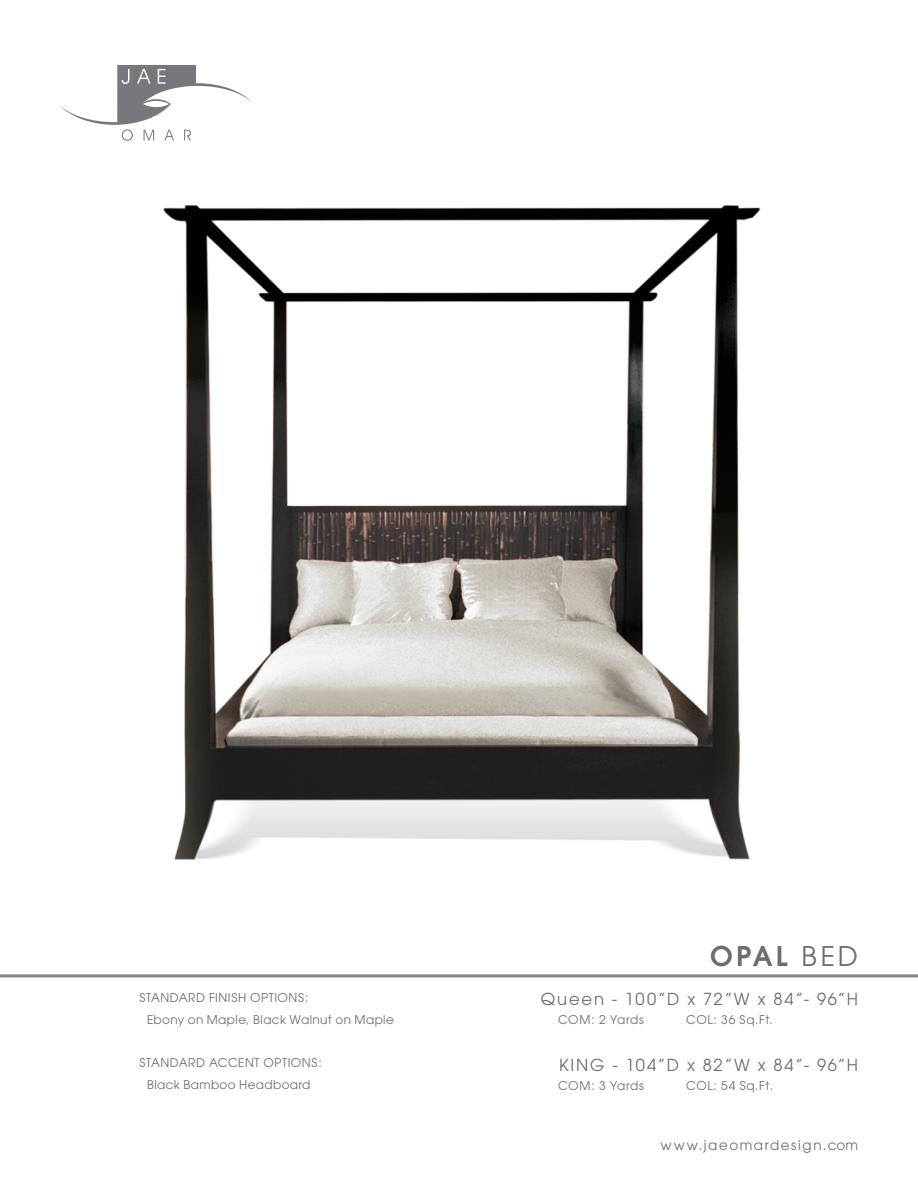
<style>
.page{position:relative;width:918px;height:1188px;background:#fff}
.page>*{position:absolute;margin:0;border:0;box-sizing:border-box;transform-origin:0 0}
.t1{font:600 27px "Avant Garde";color:#6c6d70}
.t2{font:16.5px "Avant Garde";letter-spacing:.11em;color:#6c6d70}
.t3{font:13.5px "Avant Garde";letter-spacing:.115em;color:#6c6d70}
.t4{font:12px "Avant Garde";letter-spacing:.035em;color:#6c6d70}
.s1{font-weight:400}
</style>
<div class="page">
<svg style="left:59px;top:65px;width:194px;height:76px"></svg>
<hr style="left:0;top:974px;width:918px;height:3px;background:#808285">
<img style="left:163px;top:205px;width:598px;height:655px">
<h1 class="t1" style="left:710px;top:938px;width:149px">OPAL <span class="s1">BED</span></h1>
<p class="t4" style="left:140px;top:990px;width:148px">STANDARD Fin ish Options</p>
<p class="t4" style="left:305px;top:990px;width:5px">:</p>
<h2 class="t2" style="left:541px;top:989px;width:316px">queen - 100”D x 72”W x 84”- 96”H</h2>
<p class="t4" style="left:147px;top:1013px;width:248px">Ebony on Maple, Black Walnut on Maple</p>
<p class="t4" style="left:140px;top:1055px;width:107px">STANDARD Accent</p>
<p class="t4" style="left:264px;top:1055px;width:38px">Options</p>
<p class="t4" style="left:318px;top:1055px;width:5px">:</p>
<p class="t4" style="left:147px;top:1078px;width:165px">Black Bamboo Headboard</p>
<p class="t4" style="left:558px;top:1013px;width:87px">COM: 2 Yards</p>
<p class="t4" style="left:686px;top:1013px;width:88px">COL: 36 Sq.Ft.</p>
<h2 class="t2" style="left:559px;top:1055px;width:298px">King - 104”D x 82”W x 84”- 96”H</h2>
<p class="t4" style="left:558px;top:1078px;width:87px">COM: 3 Yards</p>
<p class="t4" style="left:686px;top:1078px;width:88px">COL: 54 Sq.Ft.</p>
<p class="t3" style="left:661px;top:1137px;width:199px">www.jaeomardesign.com</p>
</div>
